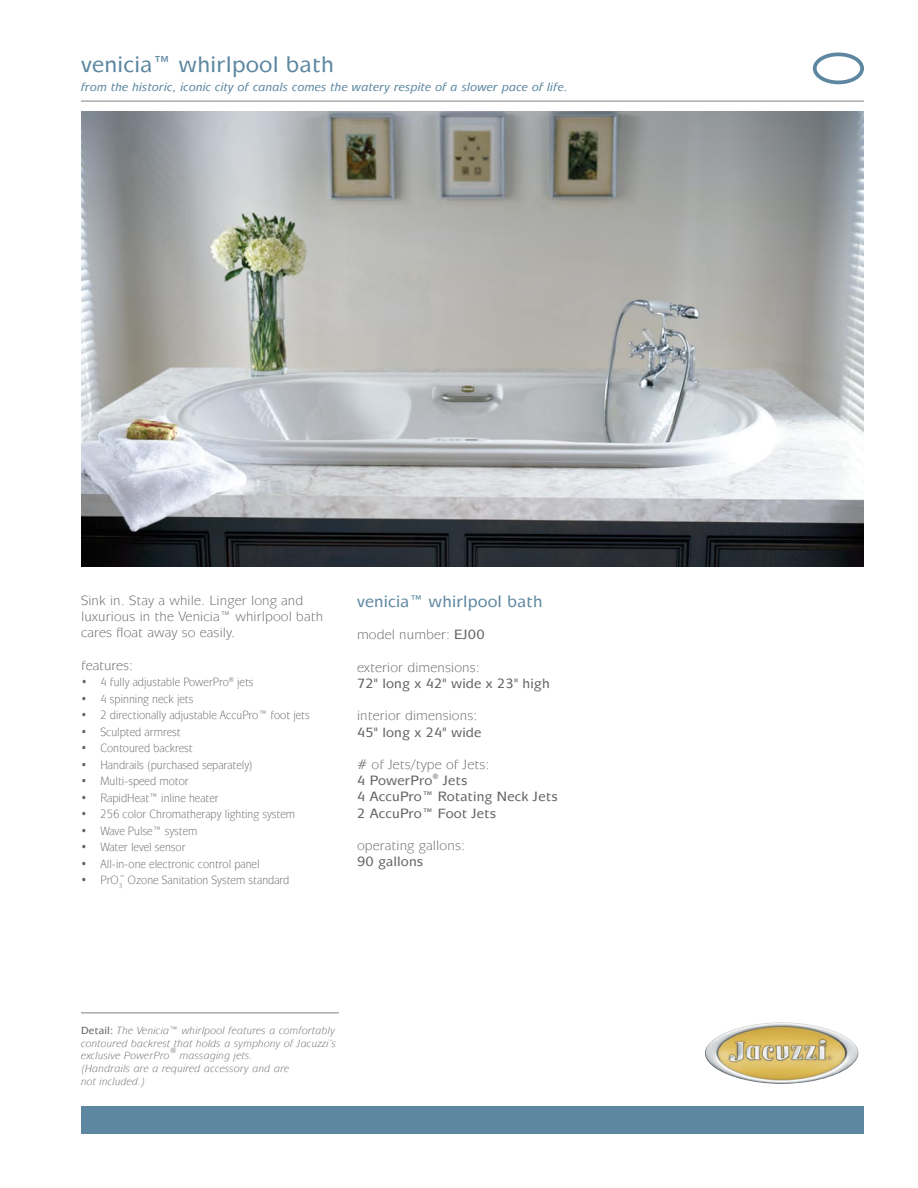
<style>
.page{position:relative;width:918px;height:1188px;background:#fff}
.page>*{position:absolute;margin:0;border:0;box-sizing:border-box;transform-origin:0 0}
.t1{font:500 22.5px "Mixage IT Cby BT";letter-spacing:.01em;color:#5d87a1}
.t2{font:500 16.5px "Mixage IT Cby BT";letter-spacing:.01em;color:#5d87a1}
.t3{font:13.5px/16.2px "Mixage IT Cby BT";letter-spacing:.01em;color:#636466}
.t4{font:500 13.5px/16.2px "Mixage IT Cby BT";letter-spacing:.01em;color:#636466}
.t5{font:12px "Mixage IT Cby BT";color:#636466;scale:.89 1}
.t6{font:italic 500 12px "Mixage IT Cby BT";color:#5d87a1}
.t7{font:italic 10.5px/12.6px "Mixage IT Cby BT";letter-spacing:.01em;color:#636466;text-align:justify}
.t8{font:italic 7.5px "Mixage IT Cby BT";color:#636466}
.s1{font-weight:500}
.s2{font-weight:400}
.s3{font-weight:500;font-style:normal}
</style>
<div class="page">
<img style="left:705px;top:1022px;width:153px;height:62px">
<hr style="left:81px;top:101px;width:783px;height:1px;background:#808284">
<hr style="left:81px;top:1012px;width:258px;height:1px;background:#808284">
<img style="left:81px;top:111px;width:783px;height:456px">
<div style="left:813px;top:52px;width:51px;height:32px;border:4px solid #5d87a1;border-radius:50%"></div>
<div style="left:81px;top:1106px;width:783px;height:28px;background:#5d87a1"></div>
<h1 class="t1" style="left:81px;top:50px;width:254px">venicia™ whirlpool bath</h1>
<p class="t6" style="left:81px;top:80px;width:488px">from the historic, iconic city of canals comes the watery respite of a slower pace of life.</p>
<p class="t3" style="left:81px;top:592px;width:244px">Sink in. Stay a while. Linger long and luxurious in the Venicia™ whirlpool bath cares float away so easily.</p>
<p class="t3" style="left:81px;top:657px;width:54px">features:</p>
<p class="t5" style="left:81px;top:675px;width:195px">• 4 fully adjustable PowerPro<sup>®</sup> jets</p>
<p class="t5" style="left:81px;top:691px;width:128px">• 4 spinning neck jets</p>
<p class="t5" style="left:81px;top:708px;width:259px">• 2 directionally adjustable AccuPro™ foot jets</p>
<p class="t5" style="left:81px;top:724px;width:114px">• Sculpted armrest</p>
<p class="t5" style="left:81px;top:741px;width:127px">• Contoured backrest</p>
<p class="t5" style="left:81px;top:757px;width:195px">• Handrails (purchased separately)</p>
<p class="t5" style="left:81px;top:774px;width:123px">• Multi-speed motor</p>
<p class="t5" style="left:81px;top:790px;width:156px">• RapidHeat™ inline heater</p>
<p class="t5" style="left:81px;top:807px;width:242px">• 256 color Chromatherapy lighting system</p>
<p class="t5" style="left:81px;top:823px;width:133px">• Wave Pulse™ system</p>
<p class="t5" style="left:81px;top:840px;width:119px">• Water level sensor</p>
<p class="t5" style="left:81px;top:856px;width:202px">• All-in-one electronic control panel</p>
<p class="t5" style="left:81px;top:873px;width:48px">• PrO<sub>3</sub></p>
<p class="t5" style="left:120px;top:873px;width:192px"><sup>™</sup> Ozone Sanitation System standard</p>
<h2 class="t2" style="left:357px;top:591px;width:187px">venicia™ whirlpool bath</h2>
<p class="t3" style="left:357px;top:627px;width:129px">model number: <span class="s1">EJ00</span></p>
<p class="t3" style="left:357px;top:659px;width:124px">exterior dimensions:</p>
<p class="t4" style="left:357px;top:675px;width:194px">72" long x 42" wide x 23" high</p>
<p class="t3" style="left:357px;top:708px;width:122px">interior dimensions:</p>
<p class="t4" style="left:357px;top:724px;width:126px">45" long x 24" wide</p>
<p class="t4" style="left:357px;top:756px;width:202px"><span class="s2"># of Jets/type of Jets:<br></span>4 PowerPro<sup>®</sup> Jets<br>4 AccuPro™ Rotating Neck Jets<br>2 AccuPro™ Foot Jets</p>
<p class="t3" style="left:357px;top:837px;width:110px">operating gallons:</p>
<p class="t4" style="left:357px;top:853px;width:68px">90 gallons</p>
<p class="t7" style="left:81px;top:1024px;width:257px"><span class="s3">Detail:</span> The Venicia™ whirlpool features a comfortably contoured backrest that holds a symphony of Jacuzzi’s exclusive PowerPro</p>
<p class="t8" style="left:170px;top:1046px;width:8px">®</p>
<p class="t7" style="left:81px;top:1049px;width:210px;text-align:left;text-indent:99px">massaging jets. (Handrails are a required accessory and are not included.)</p>
</div>
